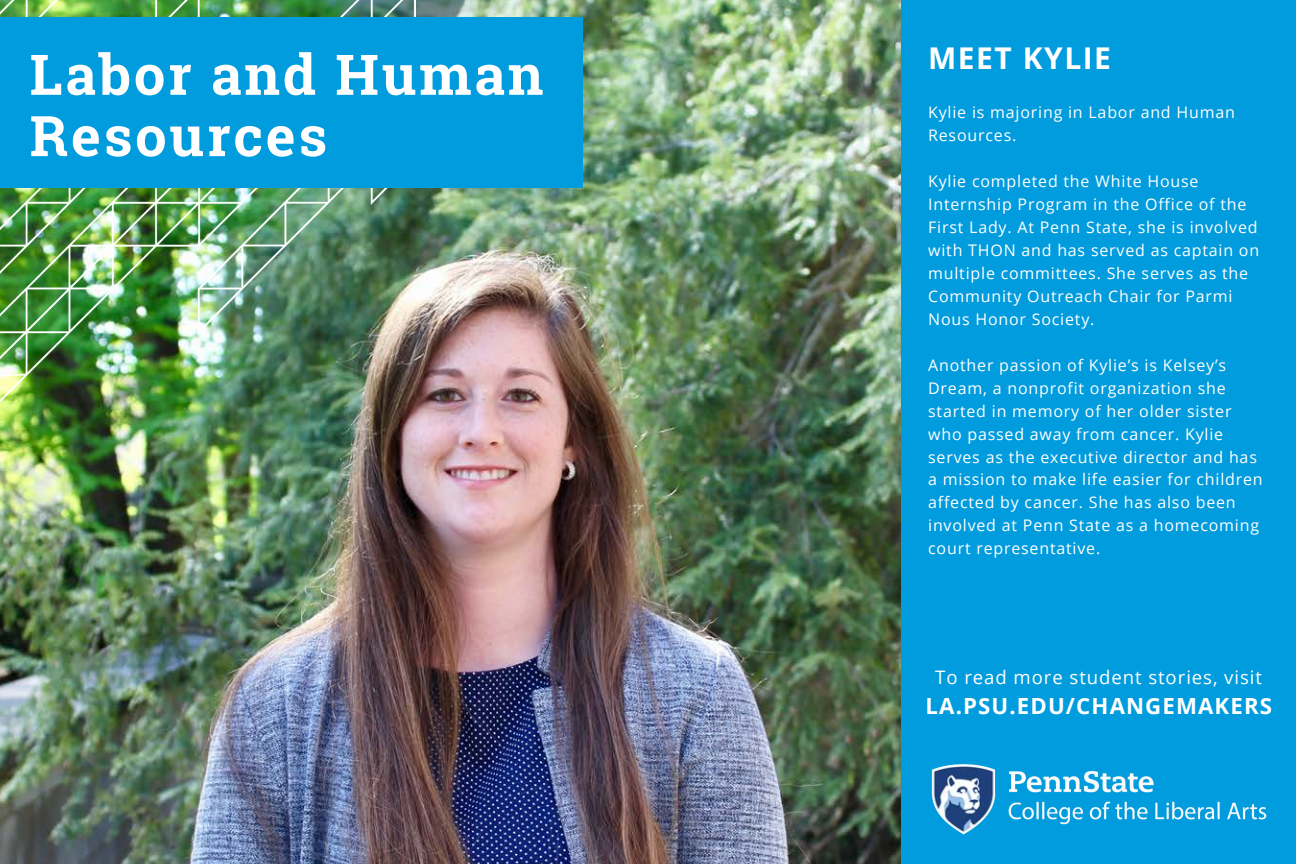
<style>
.page{position:relative;width:1296px;height:864px;background:#fff}
.page>*{position:absolute;margin:0;border:0;box-sizing:border-box;transform-origin:0 0}
.t1{font:700 56px/61.4px "Roboto Slab";letter-spacing:.05em;color:#fff}
.t2{font:700 30px "Open Sans";letter-spacing:.05em;color:#fff}
.t3{font:700 22.2px "Open Sans";letter-spacing:.05em;color:#fff}
.t4{font:18.6px "Open Sans";letter-spacing:.05em;color:#fff}
.t5{font:16px/23px "Open Sans";letter-spacing:.05em;color:#fff}
</style>
<div class="page">
<img style="left:0;top:0;width:901px;height:864px">
<div style="left:901px;top:0;width:395px;height:864px;background:#009cde"></div>
<img style="left:931px;top:764px;width:336px;height:71px">
<img style="left:0;top:0;width:416px;height:418px">
<div style="left:0;top:17px;width:583px;height:171px;background:#009cde"></div>
<h1 class="t1" style="left:30px;top:43px;width:515px">Labor and Human<br>Resources</h1>
<h2 class="t2" style="left:928px;top:37px;width:184px">MEET KYLIE</h2>
<p class="t5" style="left:928px;top:101px;width:308px">Kylie is majoring in Labor and Human<br>Resources.</p>
<p class="t5" style="left:928px;top:169px;width:333px">Kylie completed the White House Internship Program in the Office of the First Lady. At Penn State, she is involved with THON and has served as captain on multiple committees. She serves as the Community Outreach Chair for Parmi Nous Honor Society.</p>
<p class="t5" style="left:928px;top:353px;width:336px">Another passion of Kylie’s is Kelsey’s Dream, a nonprofit organization she started in memory of her older sister who passed away from cancer. Kylie serves as the executive director and has a mission to make life easier for children affected by cancer. She has also been involved at Penn State as a homecoming court representative.</p>
<p class="t4" style="left:935px;top:664px;width:328px">To read more student stories, visit</p>
<h3 class="t3" style="left:926px;top:691px;width:348px">LA.PSU.EDU/CHANGEMAKERS</h3>
</div>
